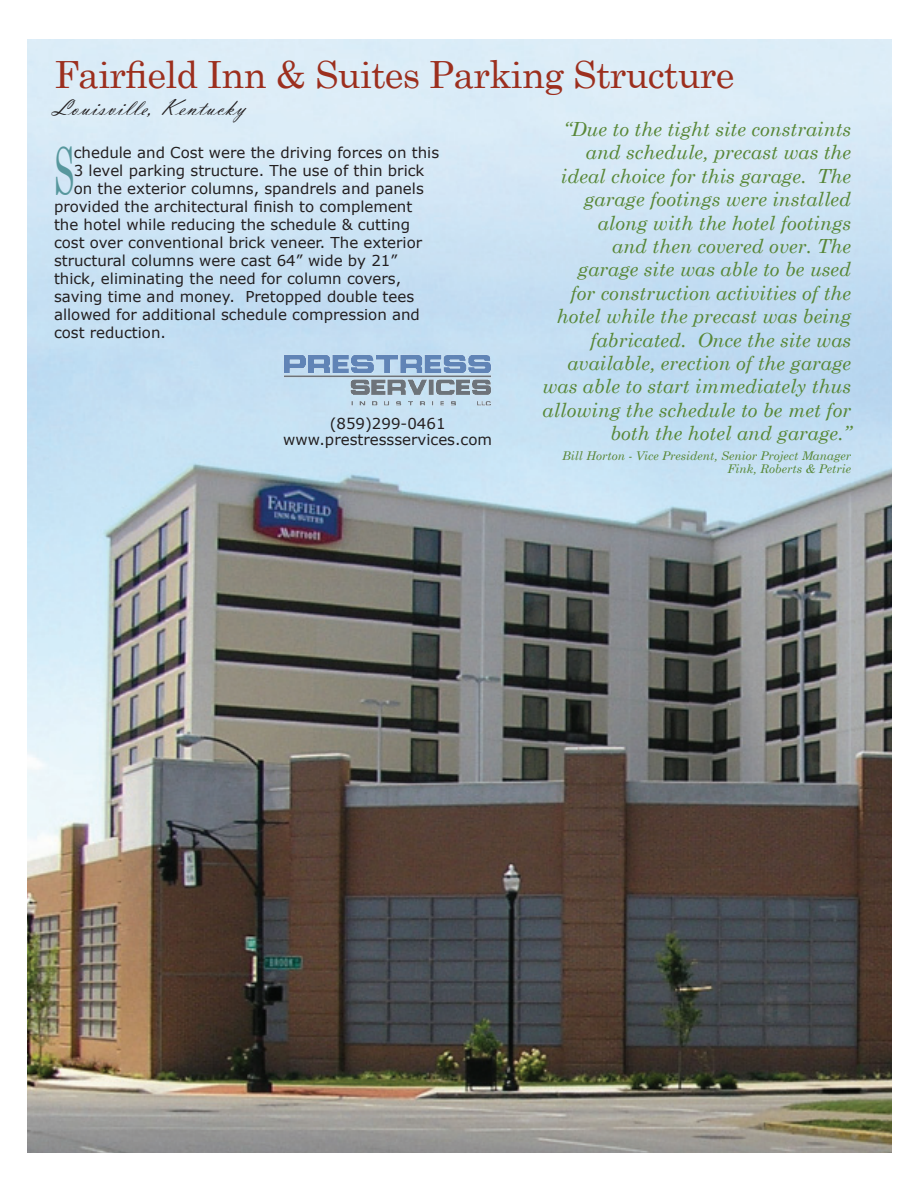
<style>
.page{position:relative;width:918px;height:1188px;background:#fff}
.page>*{position:absolute;margin:0;border:0;box-sizing:border-box;transform-origin:0 0}
.t1{font:64.8px "Century Schoolbook";color:#57979d;scale:.5 1}
.t2{font:37.5px "Century Schoolbook";letter-spacing:-.02em;color:#9c2f1e}
.t3{font:24px "Vladimir Script";letter-spacing:.05em;color:#231f20}
.t4{font:italic 19.5px/23.4px "Century Schoolbook";color:#588737;text-align:right}
.t5{font:15px/16.5px "Verdana";color:#231f20;text-align:center}
.t6{font:italic 12px/13.5px "Century Schoolbook";color:#588737;text-align:right}
</style>
<div class="page">
<img style="left:28px;top:40px;width:864px;height:1113px">
<img style="left:284px;top:355px;width:208px;height:51px">
<p class="t2" style="left:54px;top:43px;width:682px">Fairfield Inn &amp; Suites Parking Structure</p>
<p class="t3" style="left:54px;top:93px;width:193px">Louisville, Kentucky</p>
<p class="t4" style="left:542px;top:116px;width:310px">“Due to the tight site constraints and schedule, precast was the ideal choice for this garage. The garage footings were installed along with the hotel footings<br>and then covered over. The<br>garage site was able to be used<br>for construction activities of the hotel while the precast was being fabricated. Once the site was available, erection of the garage was able to start immediately thus allowing the schedule to be met for both the hotel and garage.”</p>
<p class="t6" style="left:562px;top:448px;width:291px">Bill Horton - Vice President, Senior Project Manager<br>Fink, Roberts &amp; Petrie</p>
<p class="t1" style="left:54px;top:117px;width:42px">S</p>
<p class="t5" style="left:74px;top:144px;width:367px">chedule and Cost were the driving forces on this</p>
<p class="t5" style="left:74px;top:162px;width:352px">3 level parking structure. The use of thin brick</p>
<p class="t5" style="left:74px;top:180px;width:352px">on the exterior columns, spandrels and panels</p>
<p class="t5" style="left:54px;top:198px;width:360px">provided the architectural finish to complement</p>
<p class="t5" style="left:54px;top:216px;width:358px">the hotel while reducing the schedule &amp; cutting</p>
<p class="t5" style="left:54px;top:234px;width:370px">cost over conventional brick veneer. The exterior</p>
<p class="t5" style="left:54px;top:252px;width:345px">structural columns were cast 64” wide by 21”</p>
<p class="t5" style="left:54px;top:270px;width:349px">thick, eliminating the need for column covers,</p>
<p class="t5" style="left:54px;top:288px;width:362px">saving time and money. Pretopped double tees</p>
<p class="t5" style="left:54px;top:306px;width:367px">allowed for additional schedule compression and</p>
<p class="t5" style="left:54px;top:324px;width:114px">cost reduction.</p>
<p class="t5" style="left:283px;top:415px;width:210px">(859)299-0461 www.prestressservices.com</p>
</div>
